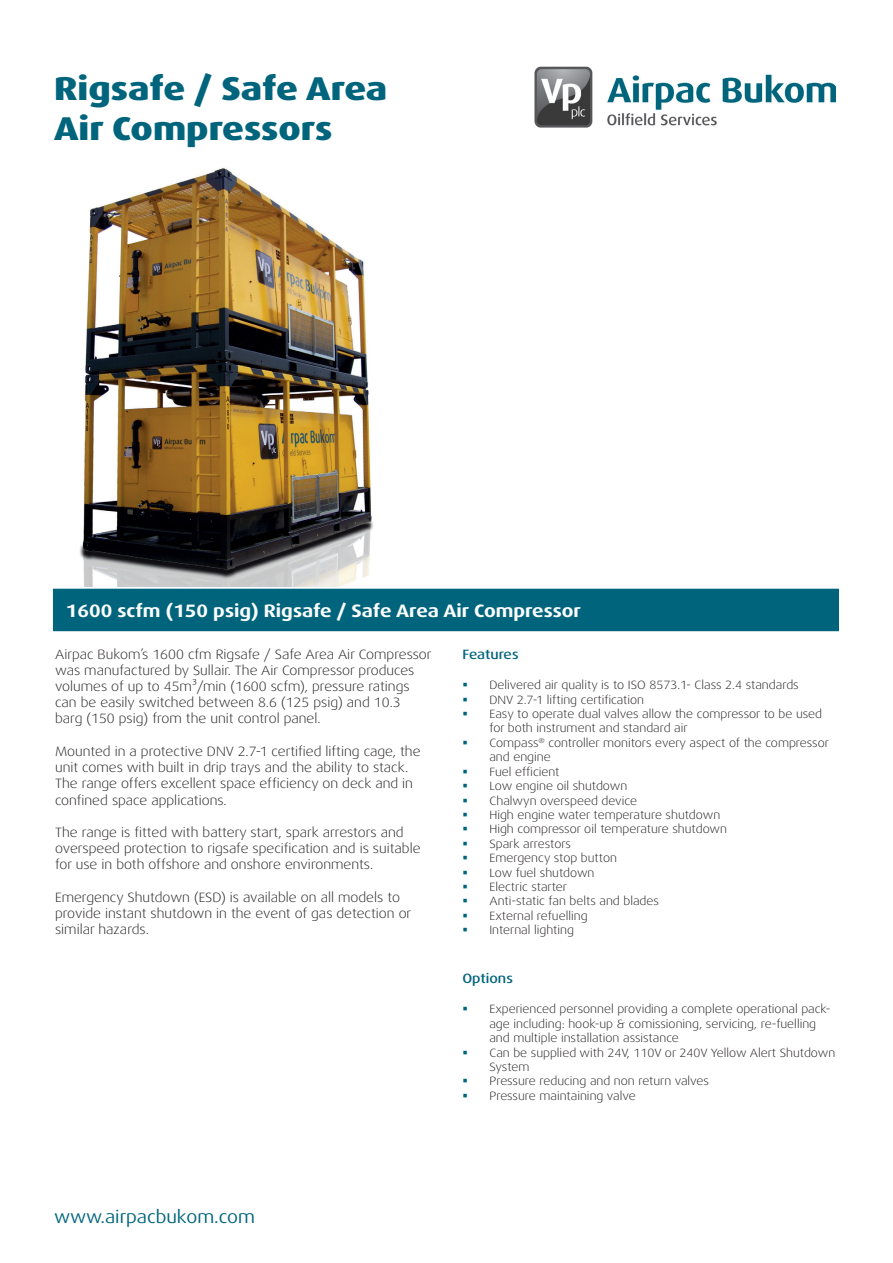
<style>
.page{position:relative;width:893px;height:1263px;background:#fff}
.page>*{position:absolute;margin:0;border:0;box-sizing:border-box;transform-origin:0 0}
.t1{font:800 expanded 33px/39.6px "Dax OT";color:#00657c}
.t2{font:700 expanded 18px "Dax OT";color:#fcfcfc}
.t3{font:expanded 18px "Dax OT";color:#00657c}
.t4{font:300 expanded 13.5px/16.2px "Dax OT";color:#231f20}
.t5{font:500 expanded 13.5px "Dax OT";color:#00657c}
.t6{font:300 expanded 12px/14.4px "Dax OT";color:#231f20}
</style>
<div class="page">
<img style="left:534px;top:67px;width:301px;height:61px">
<img style="left:80px;top:168px;width:293px;height:419px">
<div style="left:53px;top:589px;width:786px;height:42px;background:#00657c"></div>
<h1 class="t1" style="left:54px;top:69px;width:335px">Rigsafe / Safe Area<br>Air Compressors</h1>
<h2 class="t2" style="left:66px;top:599px;width:516px">1600 scfm (150 psig) Rigsafe / Safe Area Air Compressor</h2>
<p class="t4" style="left:55px;top:646px;width:378px">Airpac Bukom’s 1600 cfm Rigsafe / Safe Area Air Compressor was manufactured by Sullair. The Air Compressor produces volumes of up to 45m³/min (1600 scfm), pressure ratings can be easily switched between 8.6 (125 psig) and 10.3<br>barg (150 psig) from the unit control panel.</p>
<p class="t4" style="left:55px;top:743px;width:367px">Mounted in a protective DNV 2.7-1 certified lifting cage, the unit comes with built in drip trays and the ability to stack.<br>The range offers excellent space efficiency on deck and in confined space applications.</p>
<p class="t4" style="left:55px;top:824px;width:367px">The range is fitted with battery start, spark arrestors and overspeed protection to rigsafe specification and is suitable for use in both offshore and onshore environments.</p>
<p class="t4" style="left:55px;top:889px;width:358px">Emergency Shutdown (ESD) is available on all models to provide instant shutdown in the event of gas detection or similar hazards.</p>
<p class="t5" style="left:462px;top:645px;width:58px">Features</p>
<p class="t6" style="left:489px;top:678px;width:341px">Delivered air quality is to ISO 8573.1- Class 2.4 standards<br>DNV 2.7-1 lifting certification<br>Easy to operate dual valves allow the compressor to be used for both instrument and standard air<br>Compass<sup>®</sup> controller monitors every aspect of the compressor and engine<br>Fuel efficient<br>Low engine oil shutdown<br>Chalwyn overspeed device<br>High engine water temperature shutdown<br>High compressor oil temperature shutdown<br>Spark arrestors<br>Emergency stop button<br>Low fuel shutdown<br>Electric starter<br>Anti-static fan belts and blades<br>External refuelling<br>Internal lighting</p>
<p class="t5" style="left:462px;top:969px;width:52px">Options</p>
<p class="t6" style="left:489px;top:1002px;width:347px">Experienced personnel providing a complete operational pack&shy;age including: hook-up &amp; comissioning, servicing, re-fuelling and multiple installation assistance<br>Can be supplied with 24V, 110V or 240V Yellow Alert Shutdown System<br>Pressure reducing and non return valves<br>Pressure maintaining valve</p>
<h2 class="t3" style="left:54px;top:1205px;width:203px">www.airpacbukom.com</h2>
</div>
